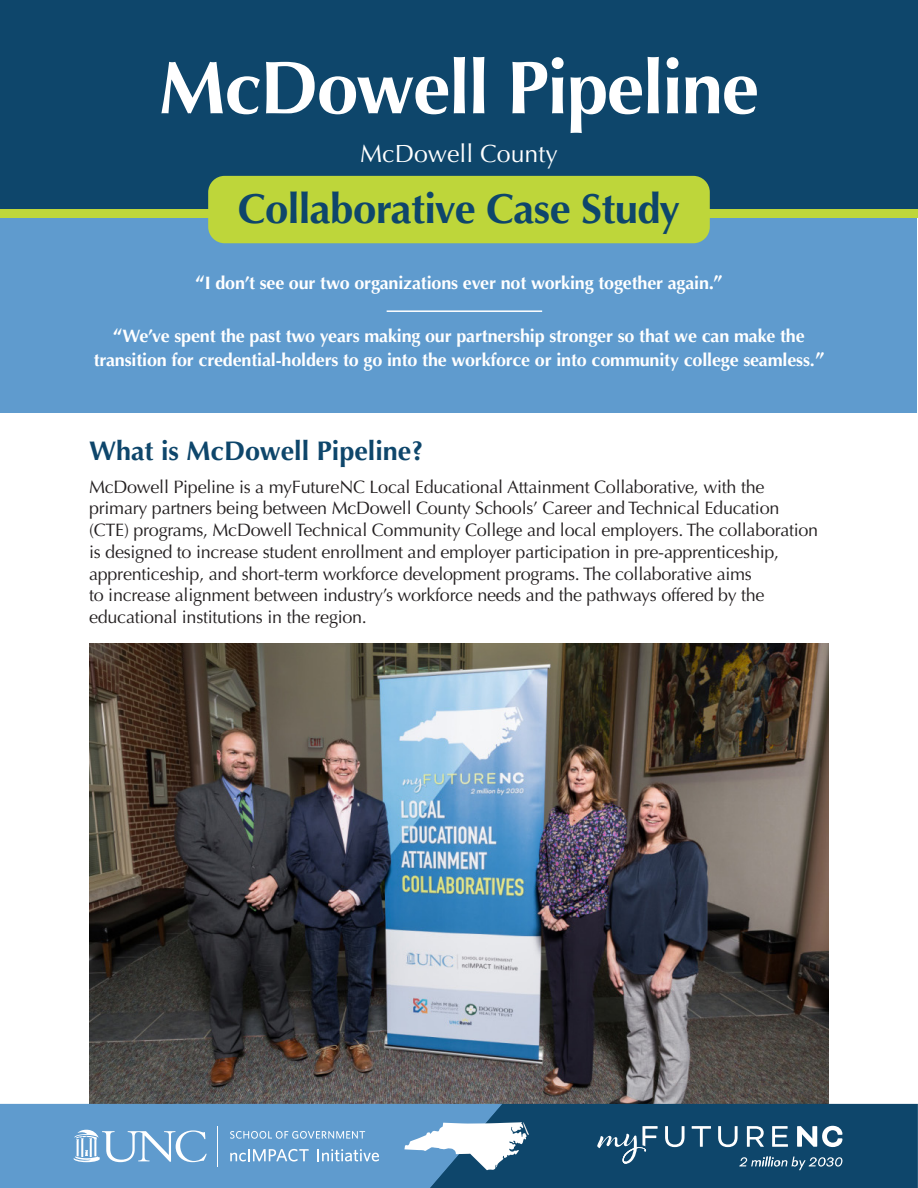
<style>
.page{position:relative;width:918px;height:1188px;background:#fff}
.page>*{position:absolute;margin:0;border:0;box-sizing:border-box;transform-origin:0 0}
.t1{font:700 75px "Optima";letter-spacing:-.02em;color:#fff}
.t2{font:700 42px "Optima";letter-spacing:-.015em;color:#0e466b}
.t3{font:700 27px "Optima";color:#0e466b}
.t4{font:24.9px "Optima";color:#fff}
.t5{font:18px/21.8px "Optima";letter-spacing:-.015em;color:#231f20}
.t6{font:700 18px/23.4px "Optima";letter-spacing:-.01em;color:#fff;text-align:center}
.s1{font-size:19.5px}
</style>
<div class="page">
<div style="left:1px;top:218px;width:916px;height:195px;background:#5f9bce"></div>
<div style="left:0;top:192px;width:918px;height:26px;background:#bed63a"></div>
<img style="left:89px;top:644px;width:740px;height:460px">
<div style="left:0;top:0;width:918px;height:208px;background:#0e466b"></div>
<div style="left:208px;top:176px;width:502px;height:67px;background:#bed63a;border-radius:16px"></div>
<hr style="left:387px;top:310px;width:155px;height:2px;background:#fff">
<svg style="left:0;top:1104px;width:918px;height:84px;background:#497ea6"></svg>
<p class="t1" style="left:159px;top:44px;width:602px">McDowell Pipeline</p>
<p class="t4" style="left:360px;top:139px;width:199px">McDowell County</p>
<p class="t2" style="left:238px;top:184px;width:444px">Collaborative Case Study</p>
<p class="t6" style="left:196px;top:271px;width:528px"><span class="s1">“</span>I don’t see our two organizations ever not working together again<span class="s1">.”</span></p>
<p class="t6" style="left:94px;top:325px;width:732px"><span class="s1">“</span>We’ve spent the past two years making our partnership stronger so that we can make the transition for credential-holders to go into the workforce or into community college seamless.<span class="s1">”</span></p>
<p class="t3" style="left:89px;top:435px;width:336px">What is McDowell Pipeline?</p>
<p class="t5" style="left:89px;top:476px;width:731px">McDowell Pipeline is a myFutureNC Local Educational Attainment Collaborative, with the primary partners being between McDowell County Schools’ Career and Technical Education (CTE) programs, McDowell Technical Community College and local employers. The collaboration is designed to increase student enrollment and employer participation in pre-apprenticeship, apprenticeship, and short-term workforce development programs. The collaborative aims<br>to increase alignment between industry’s workforce needs and the pathways offered by the educational institutions in the region.</p>
</div>
